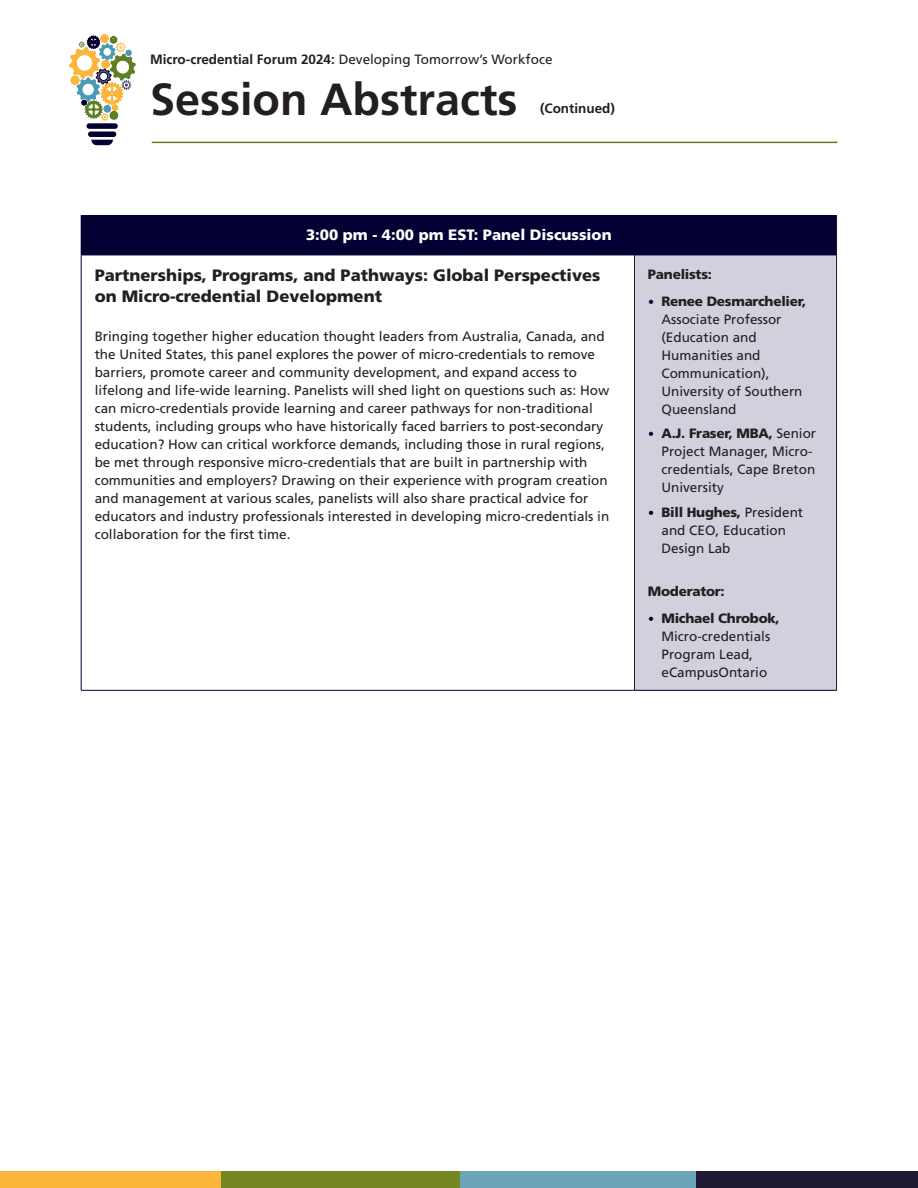
<style>
.page{position:relative;width:918px;height:1188px;background:#fff}
.page>*{position:absolute;margin:0;border:0;box-sizing:border-box;transform-origin:0 0}
.H2-25_30{font:700 45px "Frutiger LT Std";color:#231f20}
.Session_Titles{font:900 16.5px/21px "Frutiger LT Std";color:#231f20}
.Table_Content_10_13{font:900 15px "Frutiger LT Std";color:#fff}
.t1{font:13.5px/18px "Frutiger LT Std";color:#231f20}
.Table_Content_10_13-2{font:900 13.5px "Frutiger LT Std";letter-spacing:-.02em;color:#231f20}
.t2{font:700 13.5px "Frutiger LT Std";color:#231f20}
.s1{font-weight:700}
.s2{font-weight:700;font-size:12px;color:#050033}
.s3{font-weight:900}
</style>
<div class="page">
<div style="left:0;top:1171px;width:226px;height:17px;background:#fcb53b"></div>
<div style="left:222px;top:1171px;width:238px;height:17px;background:#758721"></div>
<div style="left:460px;top:1171px;width:236px;height:17px;background:#6ba3b8"></div>
<div style="left:697px;top:1171px;width:221px;height:17px;background:#1f1a33"></div>
<hr style="left:152px;top:142px;width:685px;height:1px;background:#5e7e23">
<div style="left:81px;top:215px;width:756px;height:40px;background:#050033"></div>
<div style="left:634px;top:255px;width:203px;height:435px;background:#d3d0dd"></div>
<hr style="left:81px;top:255px;width:1px;height:435px;background:#050033">
<hr style="left:81px;top:690px;width:553px;height:1px;background:#050033">
<hr style="left:836px;top:215px;width:1px;height:40px;background:#231f20">
<hr style="left:634px;top:255px;width:1px;height:435px;background:#231f20">
<hr style="left:836px;top:255px;width:1px;height:435px;background:#231f20">
<hr style="left:81px;top:255px;width:553px;height:1px;background:#050033">
<hr style="left:634px;top:255px;width:202px;height:1px;background:#050033">
<hr style="left:634px;top:690px;width:203px;height:1px;background:#050033">
<svg style="left:69px;top:35px;width:66px;height:86px"></svg>
<div style="left:87px;top:123px;width:31px;height:6px;background:#050033;border-radius:3px"></div>
<div style="left:88px;top:132px;width:28px;height:5px;background:#050033;border-radius:3px"></div>
<svg style="left:91px;top:140px;width:22px;height:5px"></svg>
<p class="t1" style="left:150px;top:51px;width:404px"><span class="s1">Micro-credential Forum 2024:</span> Developing Tomorrow’s Workfoce</p>
<h2 class="H2-25_30" style="left:150px;top:73px;width:369px">Session Abstracts</h2>
<p class="t2" style="left:540px;top:101px;width:76px">(Continued)</p>
<p class="Table_Content_10_13" style="left:306px;top:226px;width:307px">3:00 pm - 4:00 pm EST: Panel Discussion</p>
<p class="Session_Titles" style="left:95px;top:265px;width:507px">Partnerships, Programs, and Pathways: Global Perspectives on Micro-credential Development</p>
<p class="t1" style="left:95px;top:327px;width:516px">Bringing together higher education thought leaders from Australia, Canada, and the United States, this panel explores the power of micro-credentials to remove barriers, promote career and community development, and expand access to lifelong and life-wide learning. Panelists will shed light on questions such as: How can micro-credentials provide learning and career pathways for non-traditional students, including groups who have historically faced barriers to post-secondary education? How can critical workforce demands, including those in rural regions, be met through responsive micro-credentials that are built in partnership with communities and employers? Drawing on their experience with program creation and management at various scales, panelists will also share practical advice for educators and industry professionals interested in developing micro-credentials in collaboration for the first time.</p>
<p class="Table_Content_10_13-2" style="left:648px;top:266px;width:65px">Panelists:</p>
<p class="t1" style="left:662px;top:292px;width:146px;text-indent:-14px"><span class="s2">•</span> <span class="s3">Renee Desmarchelier,<br></span>Associate Professor (Education and<br>Humanities and<br>Communication),<br>University of Southern<br>Queensland</p>
<p class="t1" style="left:661px;top:425px;width:156px;text-indent:-13px"><span class="s2">•</span> <span class="s3">A.J. Fraser, MBA,</span> Senior<br>Project Manager, Micro&shy;credentials, Cape Breton<br>University</p>
<p class="t1" style="left:661px;top:503px;width:143px;text-indent:-13px"><span class="s2">•</span> <span class="s3">Bill Hughes,</span> President and CEO, Education<br>Design Lab</p>
<p class="Table_Content_10_13-2" style="left:648px;top:583px;width:78px">Moderator:</p>
<p class="t1" style="left:662px;top:609px;width:120px;text-indent:-14px"><span class="s2">•</span> <span class="s3">Michael Chrobok,<br></span>Micro-credentials<br>Program Lead, eCampusOntario</p>
</div>
